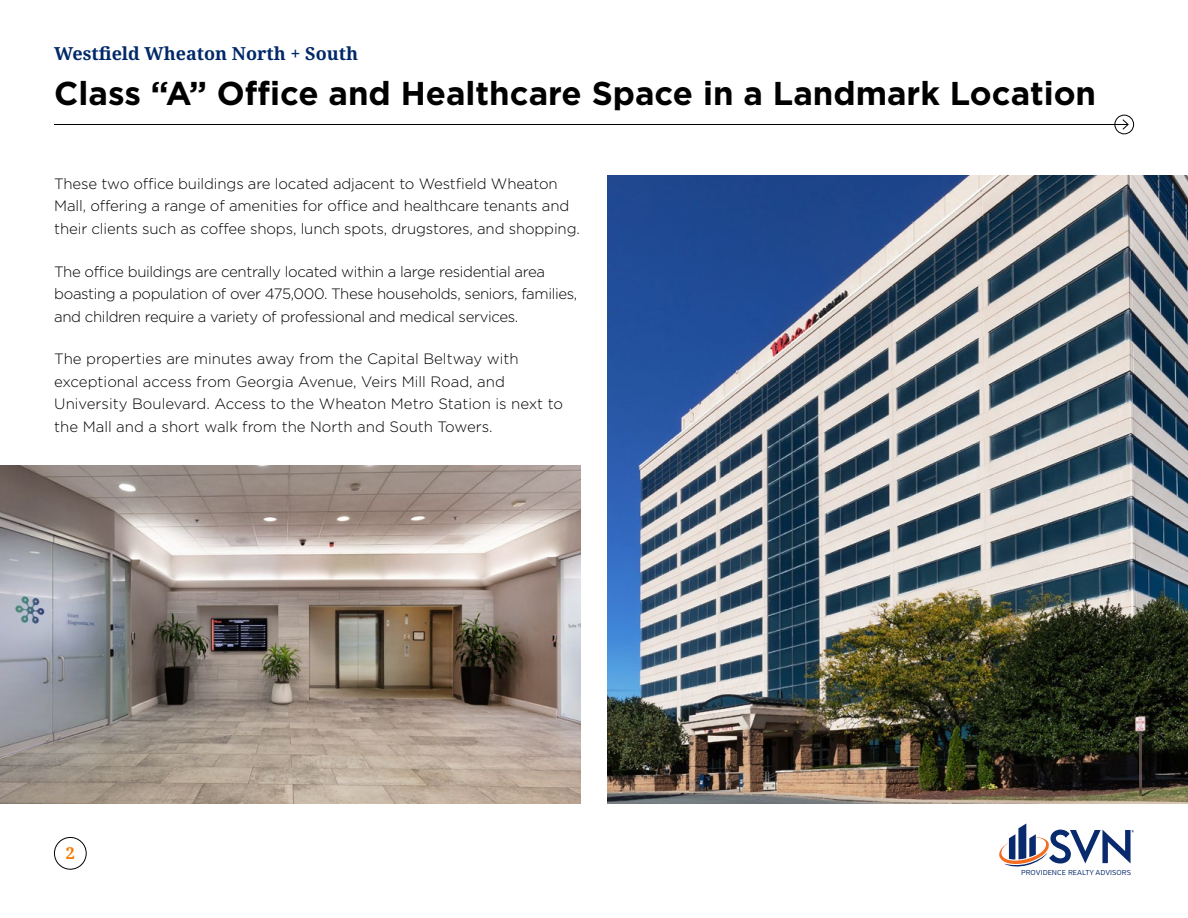
<style>
.page{position:relative;width:1188px;height:918px;background:#fff}
.page>*{position:absolute;margin:0;border:0;box-sizing:border-box;transform-origin:0 0}
.t1{font:700 33px "Gotham";color:#000}
.t2{font:700 18px "Noto Serif";color:#002868}
.t3{font:700 16.35px "Noto Serif";color:#f47c00}
.t4{font:300 15px/22.5px "Gotham";letter-spacing:-.01em;color:#000}
.t5{font:7.2px "Verb";color:#092a6d}
</style>
<div class="page">
<div style="left:54px;top:837px;width:33px;height:33px;border:1px solid #000;border-radius:50%"></div>
<svg style="left:999px;top:824px;width:135px;height:43px"></svg>
<hr style="left:54px;top:124px;width:1074px;height:1px;background:#000">
<svg style="left:1122px;top:119px;width:7px;height:11px"></svg>
<div style="left:1114px;top:115px;width:20px;height:19px;border:1px solid #000;border-radius:50%"></div>
<img style="left:608px;top:176px;width:580px;height:627px">
<img style="left:0;top:466px;width:580px;height:337px">
<p class="t2" style="left:54px;top:41px;width:305px">Westfield Wheaton North + South</p>
<h1 class="t1" style="left:54px;top:74px;width:1043px">Class “A” Office and Healthcare Space in a Landmark Location</h1>
<p class="t4" style="left:54px;top:172px;width:527px">These two office buildings are located adjacent to Westfield Wheaton<br>Mall, offering a range of amenities for office and healthcare tenants and their clients such as coffee shops, lunch spots, drugstores, and shopping.</p>
<p class="t4" style="left:54px;top:260px;width:525px">The office buildings are centrally located within a large residential area boasting a population of over 475,000. These households, seniors, families, and children require a variety of professional and medical services.</p>
<p class="t4" style="left:54px;top:348px;width:510px">The properties are minutes away from the Capital Beltway with exceptional access from Georgia Avenue, Veirs Mill Road, and University Boulevard. Access to the Wheaton Metro Station is next to the Mall and a short walk from the North and South Towers.</p>
<p class="t3" style="left:66px;top:841px;width:11px">2</p>
<p class="t5" style="left:1021px;top:869px;width:111px">PROVIDENCE REALTY ADVISORS</p>
</div>
